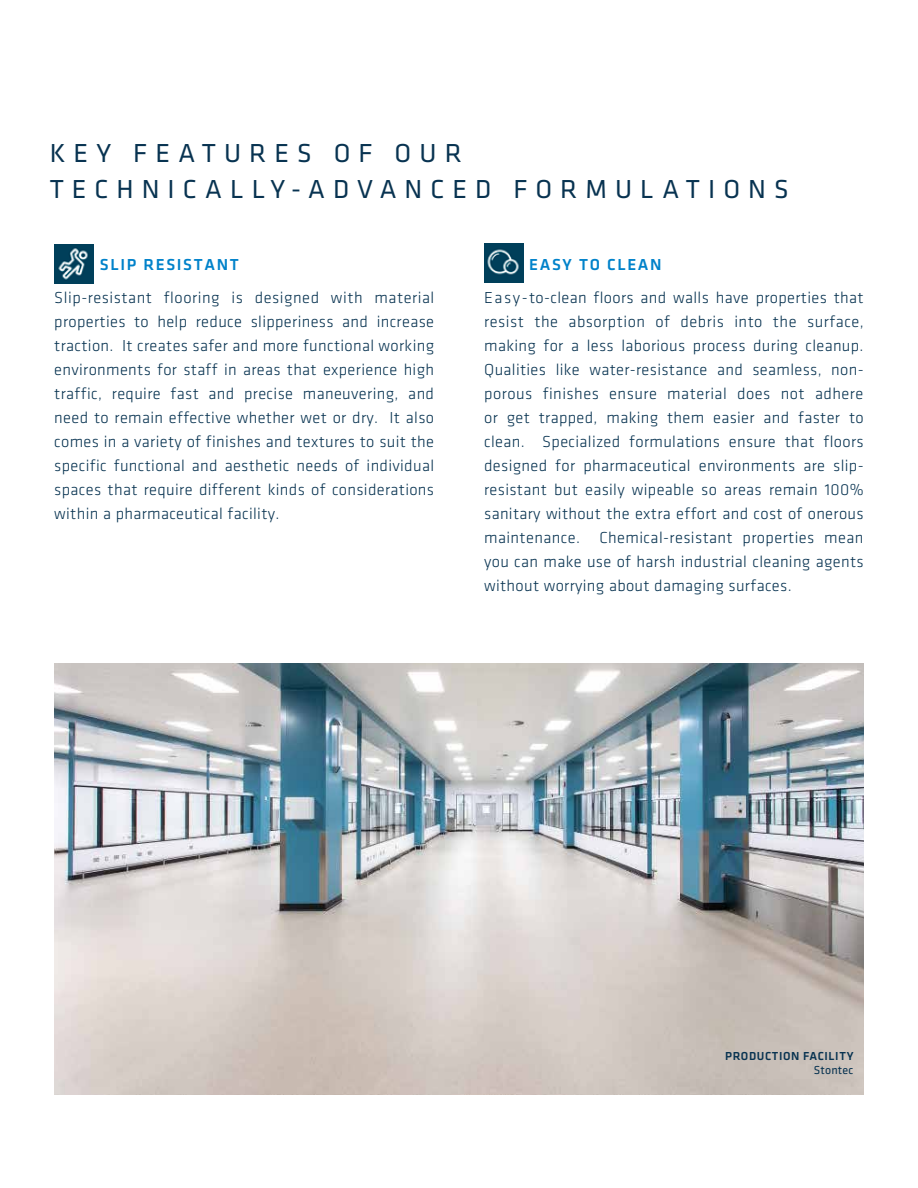
<style>
.page{position:relative;width:918px;height:1188px;background:#fff}
.page>*{position:absolute;margin:0;border:0;box-sizing:border-box;transform-origin:0 0}
.t1{font:27px/36px "Klavika";letter-spacing:.3em;color:#083351}
.t2{font:300 16.5px/24px "Klavika";letter-spacing:.02em;color:#083351;text-align:justify}
.t3{font:500 16.5px "Klavika";letter-spacing:.1em;color:#0082ca}
.t4{font:500 12px "Klavika";letter-spacing:.05em;color:#083351}
.t5{font:12px "Klavika";letter-spacing:.02em;color:#083351}
</style>
<div class="page">
<img style="left:54px;top:245px;width:39px;height:39px">
<img style="left:484px;top:244px;width:39px;height:39px">
<img style="left:54px;top:663px;width:810px;height:431px">
<h1 class="t1" style="left:50px;top:135px;width:741px">KEY FEATURES OF OUR<br>TECHNICALLY-ADVANCED FORMULATIONS</h1>
<p class="t3" style="left:100px;top:255px;width:141px">SLIP RESISTANT</p>
<p class="t2" style="left:54px;top:285px;width:382px">Slip-resistant flooring is designed with material properties to help reduce slipperiness and increase traction. It creates safer and more functional working environments for staff in areas that experience high traffic, require fast and precise maneuvering, and need to remain effective whether wet or dry. It also comes in a variety of finishes and textures to suit the specific functional and aesthetic needs of individual spaces that require different kinds of considerations within a pharmaceutical facility.</p>
<p class="t3" style="left:529px;top:255px;width:134px">EASY TO CLEAN</p>
<p class="t2" style="left:484px;top:285px;width:381px">Easy-to-clean floors and walls have properties that resist the absorption of debris into the surface, making for a less laborious process during cleanup.<br>Qualities like water-resistance and seamless, non&shy;porous finishes ensure material does not adhere or get trapped, making them easier and faster to clean. Specialized formulations ensure that floors designed for pharmaceutical environments are slip&shy;resistant but easily wipeable so areas remain 100% sanitary without the extra effort and cost of onerous maintenance. Chemical-resistant properties mean you can make use of harsh industrial cleaning agents without worrying about damaging surfaces.</p>
<p class="t4" style="left:725px;top:1049px;width:130px">PRODUCTION FACILITY</p>
<p class="t5" style="left:814px;top:1064px;width:41px">Stontec</p>
</div>
